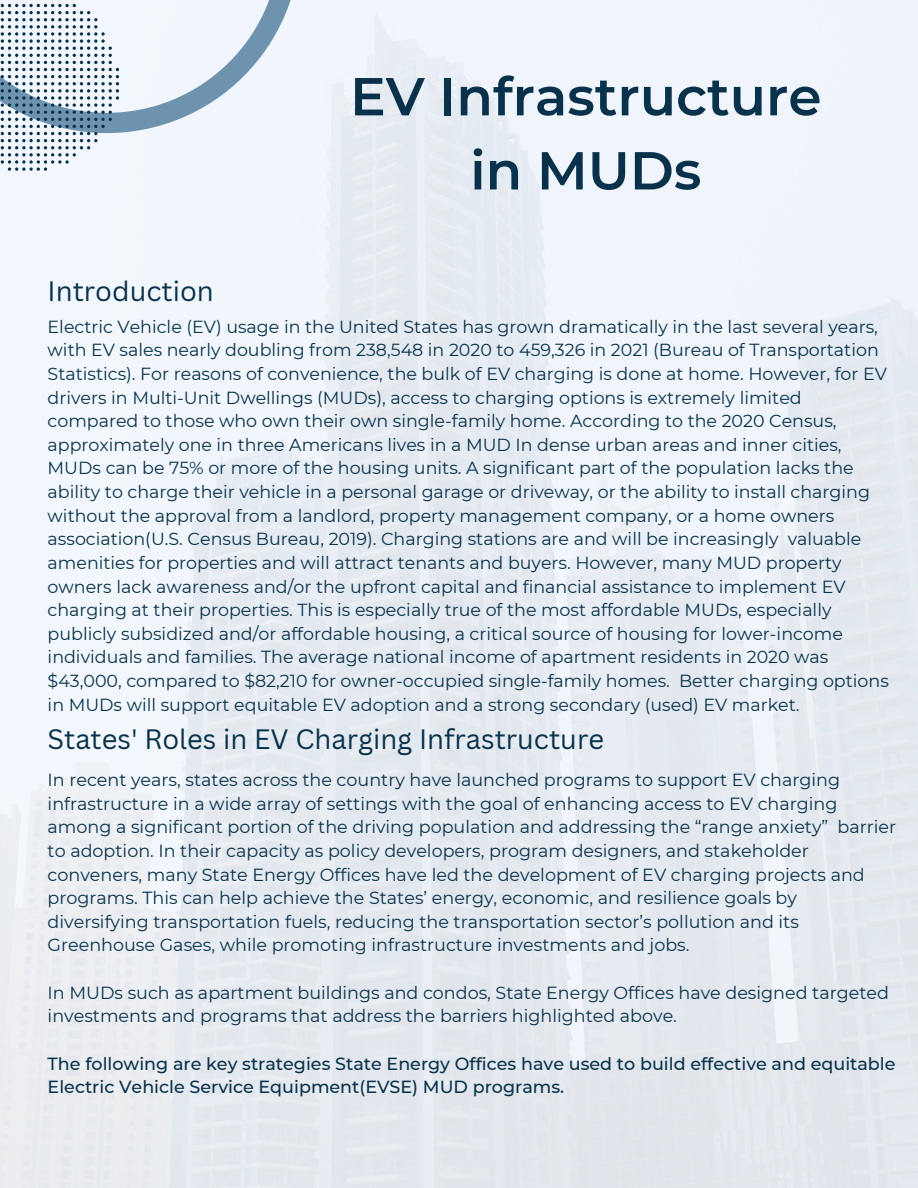
<style>
.page{position:relative;width:918px;height:1188px;background:#fff}
.page>*{position:absolute;margin:0;border:0;box-sizing:border-box;transform-origin:0 0}
.t1{font:600 53.4px/74.1px "Montserrat";color:#08324c;text-align:center}
.t2{font:27.3px "Canva Sans";color:#08324c}
.t3{font:17.55px/23.7px "Montserrat";color:#08324c}
.t4{font:500 17.55px/23.7px "Montserrat";color:#08324c}
.t5{font:17.4px/23.7px "Montserrat";color:#08324c}
</style>
<div class="page">
<svg style="left:0;top:0;width:300px;height:171px"></svg>
<h2 class="t2" style="left:48px;top:272px;width:168px">Introduction</h2>
<h1 class="t1" style="left:350px;top:59px;width:473px">EV Infrastructure in MUDs</h1>
<p class="t5" style="left:48px;top:315px;width:843px">Electric Vehicle (EV) usage in the United States has grown dramatically in the last several years, with EV sales nearly doubling from 238,548 in 2020 to 459,326 in 2021 (Bureau of Transportation Statistics). For reasons of convenience, the bulk of EV charging is done at home. However, for EV drivers in Multi-Unit Dwellings (MUDs), access to charging options is extremely limited compared to those who own their own single-family home. According to the 2020 Census, approximately one in three Americans lives in a MUD In dense urban areas and inner cities, MUDs can be 75% or more of the housing units. A significant part of the population lacks the ability to charge their vehicle in a personal garage or driveway, or the ability to install charging without the approval from a landlord, property management company, or a home owners association(U.S. Census Bureau, 2019). Charging stations are and will be increasingly valuable amenities for properties and will attract tenants and buyers. However, many MUD property owners lack awareness and/or the upfront capital and financial assistance to implement EV charging at their properties. This is especially true of the most affordable MUDs, especially publicly subsidized and/or affordable housing, a critical source of housing for lower-income individuals and families. The average national income of apartment residents in 2020 was $43,000, compared to $82,210 for owner-occupied single-family homes. Better charging options in MUDs will support equitable EV adoption and a strong secondary (used) EV market.</p>
<h2 class="t2" style="left:48px;top:720px;width:558px">States' Roles in EV Charging Infrastructure</h2>
<p class="t3" style="left:48px;top:768px;width:850px">In recent years, states across the country have launched programs to support EV charging infrastructure in a wide array of settings with the goal of enhancing access to EV charging among a significant portion of the driving population and addressing the “range anxiety” barrier to adoption. In their capacity as policy developers, program designers, and stakeholder conveners, many State Energy Offices have led the development of EV charging projects and programs. This can help achieve the States’ energy, economic, and resilience goals by diversifying transportation fuels, reducing the transportation sector’s pollution and its Greenhouse Gases, while promoting infrastructure investments and jobs.</p>
<p class="t3" style="left:48px;top:981px;width:843px">In MUDs such as apartment buildings and condos, State Energy Offices have designed targeted investments and programs that address the barriers highlighted above.</p>
<p class="t4" style="left:48px;top:1051px;width:849px">The following are key strategies State Energy Offices have used to build effective and equitable<br>Electric Vehicle Service Equipment(EVSE) MUD programs.</p>
</div>
